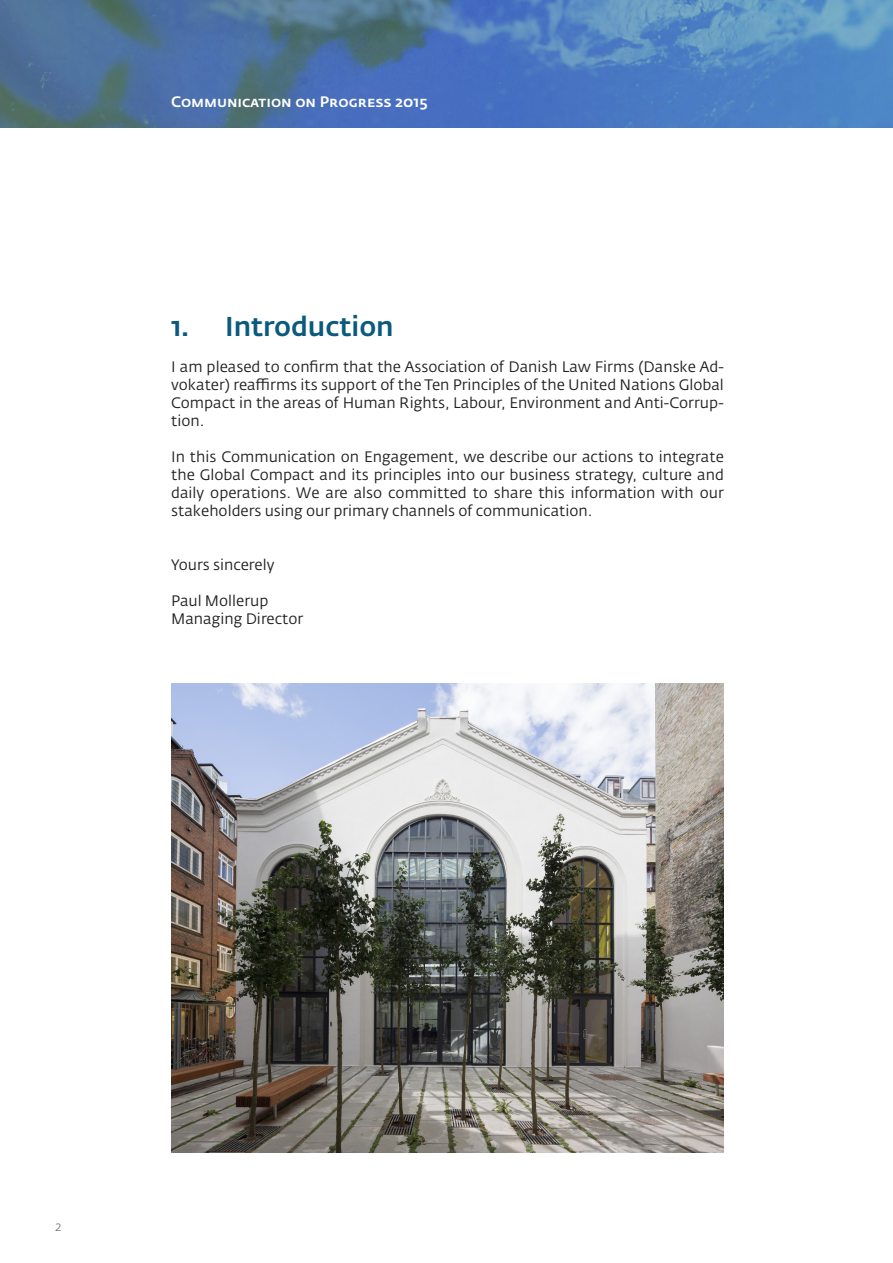
<style>
.page{position:relative;width:893px;height:1263px;background:#fff}
.page>*{position:absolute;margin:0;border:0;box-sizing:border-box;transform-origin:0 0}
.t1{font:500 27px "Fedra Sans Alt Std";color:#0a5a7e}
.t2{font:15px/18px "Fedra Sans Alt Std";color:#231f20;text-align:justify}
.t3{font:500 15px "Fedra Sans Alt Std";color:#fff}
.t4{font:300 13.5px "Fedra Sans Alt Std";color:#6c6d70}
</style>
<div class="page">
<svg style="left:0;top:0;width:893px;height:128px;background:#4f7aae"></svg>
<img style="left:171px;top:684px;width:553px;height:468px">
<p class="t3" style="left:171px;top:93px;width:258px">Communication on Progress 2015</p>
<p class="t1" style="left:171px;top:309px;width:224px">1. Introduction</p>
<p class="t2" style="left:171px;top:357px;width:554px">I am pleased to confirm that the Association of Danish Law Firms (Danske Ad&shy;vokater) reaffirms its support of the Ten Principles of the United Nations Global Compact in the areas of Human Rights, Labour, Environment and Anti-Corrup&shy;tion.</p>
<p class="t2" style="left:171px;top:447px;width:554px">In this Communication on Engagement, we describe our actions to integrate the Global Compact and its principles into our business strategy, culture and daily operations. We are also committed to share this information with our stakeholders using our primary channels of communication.</p>
<p class="t2" style="left:171px;top:555px;width:105px">Yours sincerely</p>
<p class="t2" style="left:171px;top:591px;width:99px">Paul Mollerup</p>
<p class="t2" style="left:171px;top:609px;width:134px">Managing Director</p>
<p class="t4" style="left:55px;top:1218px;width:8px">2</p>
</div>
